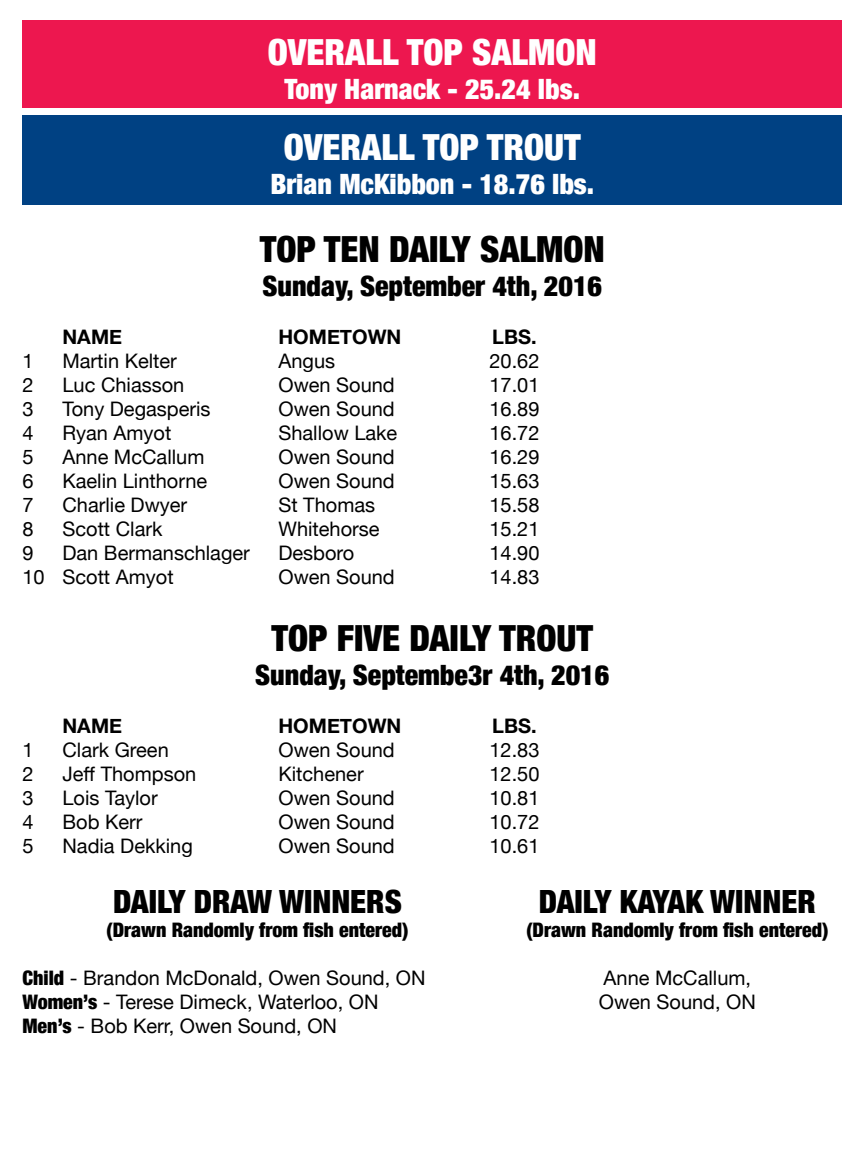
<style>
.page{position:relative;width:864px;height:1152px;background:#fff}
.page>*{position:absolute;margin:0;border:0;box-sizing:border-box;transform-origin:0 0}
.t1{font:900 condensed 36px "Helvetica Neue";color:#000}
.t2{font:900 condensed 36px "Helvetica Neue";color:#fff}
.t3{font:900 condensed 32px "Helvetica Neue";color:#000}
.t4{font:900 condensed 28px "Helvetica Neue";color:#000}
.t5{font:900 condensed 28px "Helvetica Neue";color:#fff}
.t6{font:20px/24px "Helvetica Neue";color:#000}
.t7{font:900 condensed 20px "Helvetica Neue";color:#000}
.t8{font:700 20px "Helvetica Neue";color:#000}
.s1{font-weight:900;font-stretch:condensed}
</style>
<div class="page">
<div style="left:22px;top:21px;width:820px;height:87px;background:#ed174f"></div>
<div style="left:22px;top:115px;width:820px;height:89px;background:#004183"></div>
<h1 class="t2" style="left:268px;top:22px;width:330px">OVERALL TOP SALMON</h1>
<h3 class="t5" style="left:285px;top:66px;width:297px">Tony Harnack - 25.24 lbs.</h3>
<h1 class="t2" style="left:284px;top:118px;width:298px">OVERALL TOP TROUT</h1>
<h3 class="t5" style="left:270px;top:161px;width:325px">Brian McKibbon - 18.76 lbs.</h3>
<h1 class="t1" style="left:260px;top:220px;width:346px">TOP TEN DAILY SALMON</h1>
<h3 class="t4" style="left:262px;top:263px;width:341px">Sunday, September 4th, 2016</h3>
<p class="t8" style="left:62px;top:321px;width:61px">NAME</p>
<p class="t8" style="left:278px;top:321px;width:124px">HOMETOWN</p>
<p class="t8" style="left:492px;top:321px;width:46px">LBS.</p>
<p class="t6" style="left:22px;top:350px;width:13px">1</p>
<p class="t6" style="left:62px;top:350px;width:116px">Martin Kelter</p>
<p class="t6" style="left:278px;top:350px;width:58px">Angus</p>
<p class="t6" style="left:489px;top:350px;width:52px">20.62</p>
<p class="t6" style="left:22px;top:374px;width:13px">2</p>
<p class="t6" style="left:62px;top:374px;width:123px">Luc Chiasson</p>
<p class="t6" style="left:278px;top:374px;width:118px">Owen Sound</p>
<p class="t6" style="left:489px;top:374px;width:52px">17.01</p>
<p class="t6" style="left:22px;top:398px;width:13px">3</p>
<p class="t6" style="left:62px;top:398px;width:150px">Tony Degasperis</p>
<p class="t6" style="left:278px;top:398px;width:118px">Owen Sound</p>
<p class="t6" style="left:489px;top:398px;width:52px">16.89</p>
<p class="t6" style="left:22px;top:422px;width:13px">4</p>
<p class="t6" style="left:62px;top:422px;width:110px">Ryan Amyot</p>
<p class="t6" style="left:278px;top:422px;width:120px">Shallow Lake</p>
<p class="t6" style="left:489px;top:422px;width:52px">16.72</p>
<p class="t6" style="left:22px;top:446px;width:13px">5</p>
<p class="t6" style="left:62px;top:446px;width:143px">Anne McCallum</p>
<p class="t6" style="left:278px;top:446px;width:118px">Owen Sound</p>
<p class="t6" style="left:489px;top:446px;width:52px">16.29</p>
<p class="t6" style="left:22px;top:470px;width:13px">6</p>
<p class="t6" style="left:62px;top:470px;width:146px">Kaelin Linthorne</p>
<p class="t6" style="left:278px;top:470px;width:118px">Owen Sound</p>
<p class="t6" style="left:489px;top:470px;width:52px">15.63</p>
<p class="t6" style="left:22px;top:494px;width:13px">7</p>
<p class="t6" style="left:62px;top:494px;width:126px">Charlie Dwyer</p>
<p class="t6" style="left:278px;top:494px;width:98px">St Thomas</p>
<p class="t6" style="left:489px;top:494px;width:52px">15.58</p>
<p class="t6" style="left:22px;top:518px;width:13px">8</p>
<p class="t6" style="left:62px;top:518px;width:102px">Scott Clark</p>
<p class="t6" style="left:278px;top:518px;width:103px">Whitehorse</p>
<p class="t6" style="left:489px;top:518px;width:52px">15.21</p>
<p class="t6" style="left:22px;top:542px;width:13px">9</p>
<p class="t6" style="left:62px;top:542px;width:189px">Dan Bermanschlager</p>
<p class="t6" style="left:278px;top:542px;width:77px">Desboro</p>
<p class="t6" style="left:489px;top:542px;width:52px">14.90</p>
<p class="t6" style="left:22px;top:566px;width:153px">10 Scott Amyot</p>
<p class="t6" style="left:278px;top:566px;width:118px">Owen Sound</p>
<p class="t6" style="left:489px;top:566px;width:52px">14.83</p>
<h1 class="t1" style="left:272px;top:608px;width:323px">TOP FIVE DAILY TROUT</h1>
<h3 class="t4" style="left:255px;top:652px;width:356px">Sunday, Septembe3r 4th, 2016</h3>
<p class="t8" style="left:62px;top:710px;width:61px">NAME</p>
<p class="t8" style="left:278px;top:710px;width:124px">HOMETOWN</p>
<p class="t8" style="left:492px;top:710px;width:46px">LBS.</p>
<p class="t6" style="left:22px;top:739px;width:13px">1</p>
<p class="t6" style="left:62px;top:739px;width:108px">Clark Green</p>
<p class="t6" style="left:278px;top:739px;width:118px">Owen Sound</p>
<p class="t6" style="left:489px;top:739px;width:52px">12.83</p>
<p class="t6" style="left:22px;top:763px;width:13px">2</p>
<p class="t6" style="left:62px;top:763px;width:135px">Jeff Thompson</p>
<p class="t6" style="left:278px;top:763px;width:87px">Kitchener</p>
<p class="t6" style="left:489px;top:763px;width:52px">12.50</p>
<p class="t6" style="left:22px;top:787px;width:13px">3</p>
<p class="t6" style="left:62px;top:787px;width:97px">Lois Taylor</p>
<p class="t6" style="left:278px;top:787px;width:118px">Owen Sound</p>
<p class="t6" style="left:489px;top:787px;width:52px">10.81</p>
<p class="t6" style="left:22px;top:811px;width:13px">4</p>
<p class="t6" style="left:62px;top:811px;width:82px">Bob Kerr</p>
<p class="t6" style="left:278px;top:811px;width:118px">Owen Sound</p>
<p class="t6" style="left:489px;top:811px;width:52px">10.72</p>
<p class="t6" style="left:22px;top:835px;width:13px">5</p>
<p class="t6" style="left:62px;top:835px;width:132px">Nadia Dekking</p>
<p class="t6" style="left:278px;top:835px;width:118px">Owen Sound</p>
<p class="t6" style="left:489px;top:835px;width:52px">10.61</p>
<h2 class="t3" style="left:113px;top:875px;width:290px">DAILY DRAW WINNERS</h2>
<p class="t7" style="left:106px;top:914px;width:304px">(Drawn Randomly from fish entered)</p>
<p class="t6" style="left:23px;top:967px;width:405px"><span class="s1">Child</span> - Brandon McDonald, Owen Sound, ON<br><span class="s1">Women’s</span> - Terese Dimeck, Waterloo, ON<br><span class="s1">Men’s</span> - Bob Kerr, Owen Sound, ON</p>
<h2 class="t3" style="left:539px;top:875px;width:278px">DAILY KAYAK WINNER</h2>
<p class="t7" style="left:526px;top:914px;width:304px">(Drawn Randomly from fish entered)</p>
<p class="t6" style="left:599px;top:967px;width:159px">Anne McCallum,<br>Owen Sound, ON</p>
</div>
